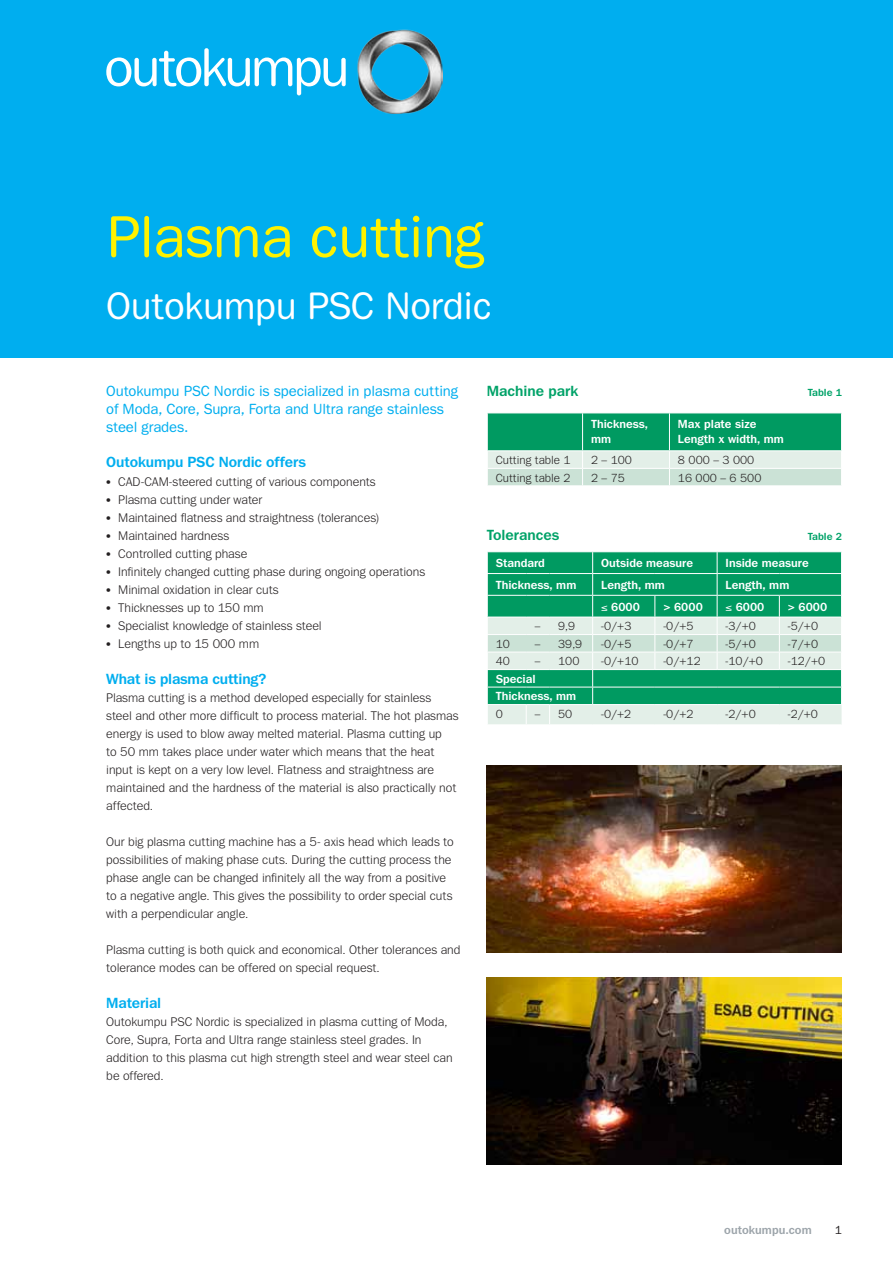
<style>
.page{position:relative;width:893px;height:1263px;background:#fff}
.page>*{position:absolute;margin:0;border:0;box-sizing:border-box;transform-origin:0 0}
.t1{font:60px "Tee Franklin Forever Rounded";letter-spacing:-.01em;color:#fff200}
.t2{font:39px "Tee Franklin Forever Rounded";letter-spacing:-.01em;color:#fff}
.t3{font:15px/18px "Tee Franklin Forever Rounded";letter-spacing:-.01em;color:#00aeef}
.t4{font:500 15px "Tee Franklin Forever";letter-spacing:-.01em;color:#00aeef}
.t5{font:500 15px "Tee Franklin Forever";color:#00a268}
.t6{font:300 12.75px/18px "Tee Franklin Forever";color:#231f20}
.t7{font:300 12px "Tee Franklin Forever";color:#231f20}
.t8{font:500 12px/15px "Tee Franklin Forever";color:#fff}
.t9{font:500 12px "Tee Franklin Forever";letter-spacing:.005em;color:#9da5ab}
.t10{font:12px "Tee Franklin Forever Rounded";color:#231f20}
.t11{font:500 10.5px "Tee Franklin Forever";color:#00a268}
</style>
<div class="page">
<div style="left:0;top:0;width:893px;height:357px;background:#00aeef"></div>
<img style="left:357px;top:30px;width:85px;height:84px">
<svg style="left:106px;top:48px;width:240px;height:47px"></svg>
<svg style="left:487px;top:413px;width:355px;height:73px;background:#6dc2a1"></svg>
<svg style="left:487px;top:551px;width:355px;height:173px;background:#69c19f"></svg>
<img style="left:487px;top:978px;width:355px;height:187px">
<img style="left:487px;top:765px;width:355px;height:187px">
<h1 class="t1" style="left:106px;top:202px;width:379px">Plasma cutting</h1>
<h2 class="t2" style="left:106px;top:283px;width:387px">Outokumpu PSC Nordic</h2>
<p class="t3" style="left:106px;top:382px;width:354px">Outokumpu PSC Nordic is specialized in plasma cutting of Moda, Core, Supra, Forta and Ultra range stainless steel grades.</p>
<p class="t4" style="left:106px;top:453px;width:201px">Outokumpu PSC Nordic offers</p>
<p class="t6" style="left:106px;top:473px;width:271px">• CAD-CAM-steered cutting of various components</p>
<p class="t6" style="left:106px;top:491px;width:158px">• Plasma cutting under water</p>
<p class="t6" style="left:106px;top:509px;width:275px">• Maintained flatness and straightness (tolerances)</p>
<p class="t6" style="left:106px;top:527px;width:125px">• Maintained hardness</p>
<p class="t6" style="left:106px;top:545px;width:143px">• Controlled cutting phase</p>
<p class="t6" style="left:106px;top:563px;width:320px">• Infinitely changed cutting phase during ongoing operations</p>
<p class="t6" style="left:106px;top:581px;width:174px">• Minimal oxidation in clear cuts</p>
<p class="t6" style="left:106px;top:599px;width:159px">• Thicknesses up to 150 mm</p>
<p class="t6" style="left:106px;top:617px;width:217px">• Specialist knowledge of stainless steel</p>
<p class="t6" style="left:106px;top:635px;width:154px">• Lengths up to 15 000 mm</p>
<p class="t4" style="left:106px;top:670px;width:161px">What is plasma cutting?</p>
<p class="t6" style="left:106px;top:689px;width:354px">Plasma cutting is a method developed especially for stainless steel and other more difficult to process material. The hot plasmas energy is used to blow away melted material. Plasma cutting up<br>to 50 mm takes place under water which means that the heat input is kept on a very low level. Flatness and straightness are maintained and the hardness of the material is also practically not affected.</p>
<p class="t6" style="left:106px;top:833px;width:349px">Our big plasma cutting machine has a 5- axis head which leads to possibilities of making phase cuts. During the cutting process the phase angle can be changed infinitely all the way from a positive to a negative angle. This gives the possibility to order special cuts with a perpendicular angle.</p>
<p class="t6" style="left:106px;top:941px;width:356px">Plasma cutting is both quick and economical. Other tolerances and tolerance modes can be offered on special request.</p>
<p class="t4" style="left:106px;top:994px;width:56px">Material</p>
<p class="t6" style="left:106px;top:1013px;width:348px">Outokumpu PSC Nordic is specialized in plasma cutting of Moda, Core, Supra, Forta and Ultra range stainless steel grades. In addition to this plasma cut high strength steel and wear steel can be offered.</p>
<p class="t5" style="left:487px;top:382px;width:93px">Machine park</p>
<p class="t8" style="left:591px;top:417px;width:59px">Thickness, mm</p>
<p class="t8" style="left:678px;top:417px;width:107px">Max plate size<br>Length x width, mm</p>
<p class="t7" style="left:496px;top:453px;width:76px">Cutting table 1</p>
<p class="t7" style="left:591px;top:453px;width:43px">2 – 100</p>
<p class="t7" style="left:678px;top:453px;width:78px">8 000 – 3 000</p>
<p class="t7" style="left:496px;top:470px;width:76px">Cutting table 2</p>
<p class="t7" style="left:591px;top:470px;width:35px">2–75</p>
<p class="t7" style="left:678px;top:470px;width:85px">16 000 – 6 500</p>
<p class="t5" style="left:487px;top:526px;width:74px">Tolerances</p>
<p class="t11" style="left:808px;top:386px;width:36px">Table 1</p>
<p class="t11" style="left:808px;top:530px;width:36px">Table 2</p>
<p class="t8" style="left:496px;top:556px;width:51px">Standard</p>
<p class="t8" style="left:601px;top:556px;width:93px">Outside measure</p>
<p class="t8" style="left:726px;top:556px;width:85px">Inside measure</p>
<p class="t8" style="left:496px;top:577px;width:82px">Thickness, mm</p>
<p class="t8" style="left:601px;top:577px;width:65px">Length, mm</p>
<p class="t8" style="left:726px;top:577px;width:65px">Length, mm</p>
<p class="t8" style="left:601px;top:599px;width:40px">≤ 6000</p>
<p class="t8" style="left:663px;top:599px;width:41px">&gt; 6000</p>
<p class="t8" style="left:726px;top:599px;width:40px">≤ 6000</p>
<p class="t8" style="left:788px;top:599px;width:41px">&gt; 6000</p>
<p class="t7" style="left:535px;top:619px;width:42px">– 9,9</p>
<p class="t7" style="left:601px;top:619px;width:32px">-0/+3</p>
<p class="t7" style="left:663px;top:619px;width:32px">-0/+5</p>
<p class="t7" style="left:726px;top:619px;width:32px">-3/+0</p>
<p class="t7" style="left:788px;top:619px;width:32px">-5/+0</p>
<p class="t7" style="left:496px;top:636px;width:16px">10</p>
<p class="t7" style="left:535px;top:636px;width:49px">– 39,9</p>
<p class="t7" style="left:601px;top:636px;width:32px">-0/+5</p>
<p class="t7" style="left:663px;top:636px;width:32px">-0/+7</p>
<p class="t7" style="left:726px;top:636px;width:32px">-5/+0</p>
<p class="t7" style="left:788px;top:636px;width:32px">-7/+0</p>
<p class="t7" style="left:496px;top:654px;width:16px">40</p>
<p class="t7" style="left:535px;top:654px;width:46px">– 100</p>
<p class="t7" style="left:601px;top:654px;width:39px">-0/+10</p>
<p class="t7" style="left:663px;top:654px;width:39px">-0/+12</p>
<p class="t7" style="left:726px;top:654px;width:39px">-10/+0</p>
<p class="t7" style="left:788px;top:654px;width:39px">-12/+0</p>
<p class="t8" style="left:496px;top:670px;width:82px;line-height:17.5px">Special<br>Thickness, mm</p>
<p class="t7" style="left:496px;top:707px;width:9px">0</p>
<p class="t7" style="left:535px;top:707px;width:39px">– 50</p>
<p class="t7" style="left:601px;top:707px;width:32px">-0/+2</p>
<p class="t7" style="left:663px;top:707px;width:32px">-0/+2</p>
<p class="t7" style="left:726px;top:707px;width:32px">-2/+0</p>
<p class="t7" style="left:788px;top:707px;width:32px">-2/+0</p>
<p class="t9" style="left:724px;top:1222px;width:89px">outokumpu.com</p>
<p class="t10" style="left:835px;top:1223px;width:9px">1</p>
</div>
